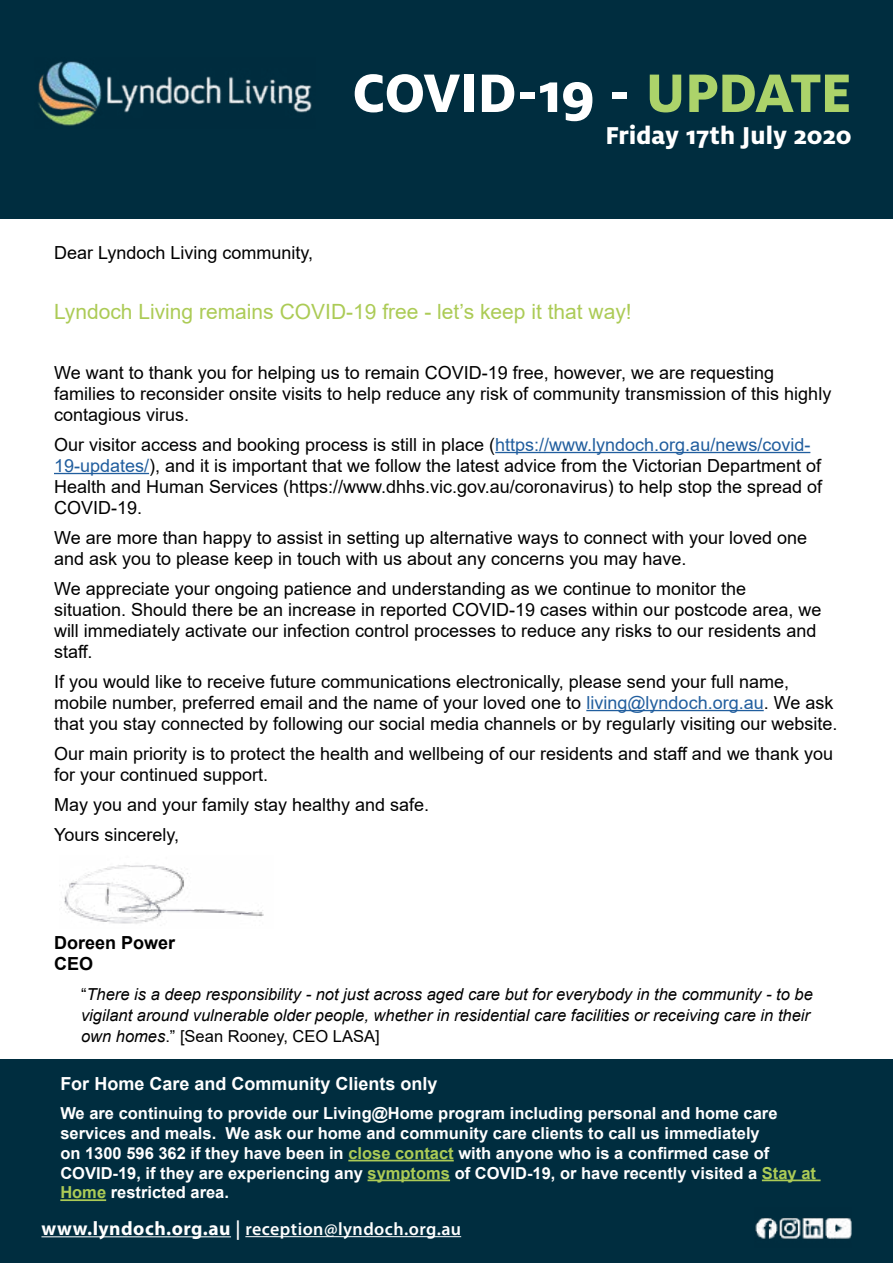
<style>
.page{position:relative;width:893px;height:1263px;background:#fff}
.page>*{position:absolute;margin:0;border:0;box-sizing:border-box;transform-origin:0 0}
.t1{font:800 60px "Milo OT";letter-spacing:-.015em;color:#fff}
.t2{font:800 27px "Milo OT";color:#fff}
.t3{font:21px "Arial";color:#accb56}
.t4{font:18px/21px "Arial";color:#000}
.t5{font:600 18px "Myriad Pro";letter-spacing:.025em;color:#fff}
.t6{font:700 18px "Arial";color:#fff}
.t7{font:700 18px/21px "Arial";color:#000}
.t8{font:700 16.5px/19.8px "Arial";color:#fff}
.t9{font:italic 16.5px/21px "Arial";color:#000}
.s1{color:#acd36a}
.s2{color:#215e9e}
.s3{font-style:normal}
.s4{color:#accb56}
.s5{font-weight:700;font-size:19.5px}
.s6{font-size:19.5px}
</style>
<div class="page">
<div style="left:0;top:1060px;width:893px;height:203px;background:#002d3f"></div>
<hr style="left:348px;top:1160px;width:106px;height:1px;background:#accb56">
<hr style="left:368px;top:1179px;width:82px;height:2px;background:#accb56">
<hr style="left:762px;top:1179px;width:59px;height:2px;background:#accb56">
<hr style="left:60px;top:1199px;width:46px;height:2px;background:#accb56">
<hr style="left:495px;top:452px;width:315px;height:1px;background:#215e9e">
<hr style="left:54px;top:473px;width:95px;height:1px;background:#215e9e">
<hr style="left:586px;top:710px;width:178px;height:1px;background:#215e9e">
<img style="left:64px;top:865px;width:200px;height:61px">
<div style="left:0;top:0;width:893px;height:218px;background:#002d3f"></div>
<hr style="left:41px;top:1236px;width:190px;height:1px;background:#fff">
<hr style="left:245px;top:1236px;width:216px;height:1px;background:#fff">
<img style="left:755px;top:1218px;width:96px;height:21px">
<img style="left:38px;top:61px;width:274px;height:65px">
<p class="t4" style="left:54px;top:242px;width:261px">Dear Lyndoch Living community,</p>
<h1 class="t1" style="left:352px;top:59px;width:501px">COVID-19 - <span class="s1">UPDATE</span></h1>
<h2 class="t2" style="left:605px;top:120px;width:248px">Friday 17th July 2020</h2>
<p class="t3" style="left:54px;top:297px;width:579px">Lyndoch Living remains COVID-19 free - let’s keep it that way!</p>
<p class="t4" style="left:54px;top:362px;width:779px">We want to thank you for helping us to remain COVID-19 free, however, we are requesting families to reconsider onsite visits to help reduce any risk of community transmission of this highly contagious virus.</p>
<p class="t4" style="left:54px;top:434px;width:770px">Our visitor access and booking process is still in place (<span class="s2">https://www.lyndoch.org.au/news/covid-19-updates/</span>), and it is important that we follow the latest advice from the Victorian Department of Health and Human Services (https://www.dhhs.vic.gov.au/coronavirus) to help stop the spread of COVID-19.</p>
<p class="t4" style="left:54px;top:527px;width:755px">We are more than happy to assist in setting up alternative ways to connect with your loved one and ask you to please keep in touch with us about any concerns you may have.</p>
<p class="t4" style="left:54px;top:578px;width:769px">We appreciate your ongoing patience and understanding as we continue to monitor the situation. Should there be an increase in reported COVID-19 cases within our postcode area, we will immediately activate our infection control processes to reduce any risks to our residents and staff.</p>
<p class="t4" style="left:54px;top:671px;width:785px">If you would like to receive future communications electronically, please send your full name, mobile number, preferred email and the name of your loved one to <span class="s2">living@lyndoch.org.au</span>. We ask that you stay connected by following our social media channels or by regularly visiting our website.</p>
<p class="t4" style="left:54px;top:743px;width:780px">Our main priority is to protect the health and wellbeing of our residents and staff and we thank you for your continued support.</p>
<p class="t4" style="left:54px;top:789px;width:377px;line-height:30px">May you and your family stay healthy and safe.<br>Yours sincerely,</p>
<p class="t7" style="left:54px;top:932px;width:123px">Doreen Power<br>CEO</p>
<p class="t9" style="left:81px;top:984px;width:733px"><span class="s3">“</span>There is a deep responsibility - not just across aged care but for everybody in the community - to be vigilant around vulnerable older people, whether in residential care facilities or receiving care in their own homes<span class="s3">.” [Sean Rooney, CEO LASA]</span></p>
<p class="t6" style="left:60px;top:1071px;width:379px">For Home Care and Community Clients only</p>
<p class="t8" style="left:60px;top:1104px;width:757px">We are continuing to provide our Living@Home program including personal and home care services and meals. We ask our home and community care clients to call us immediately<br>on 1300 596 362 if they have been in <span class="s4">close contact</span> with anyone who is a confirmed case of COVID-19, if they are experiencing any <span class="s4">symptoms</span> of COVID-19, or have recently visited a <span class="s4">Stay at Home</span> restricted area.</p>
<p class="t5" style="left:41px;top:1217px;width:421px"><span class="s5">www.lyndoch.org.au</span> <span class="s6">|</span> reception@lyndoch.org.au</p>
</div>
